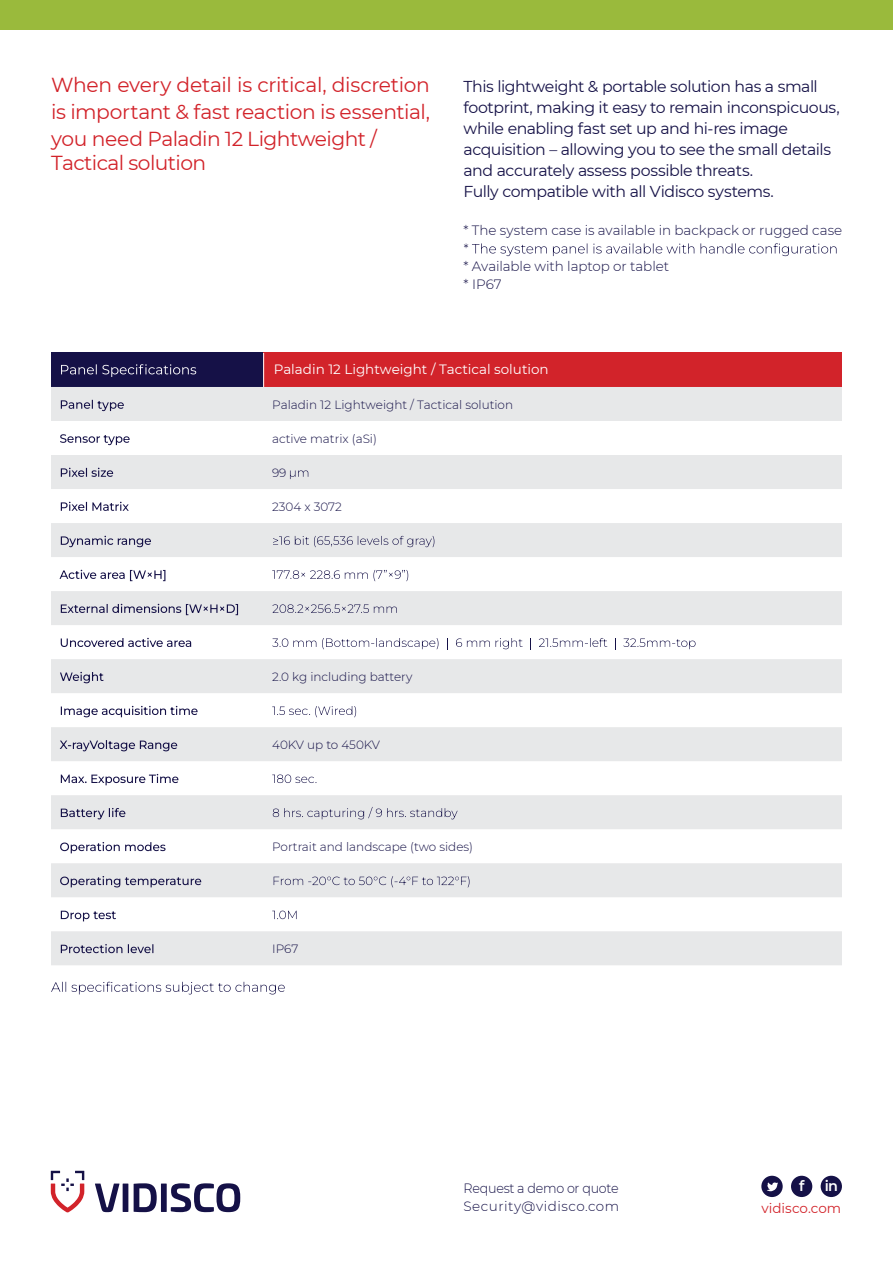
<style>
.page{position:relative;width:893px;height:1263px;background:#fff}
.page>*{position:absolute;margin:0;border:0;box-sizing:border-box;transform-origin:0 0}
.t1{font:20.25px/27px "Montserrat";letter-spacing:-.03em;color:#d2232a;text-align:justify}
.t2{font:15.75px/21px "Montserrat";letter-spacing:-.03em;color:#151147}
.t3{font:600 14.4px "Montserrat";color:#fff}
.t4{font:300 13.5px/18px "Montserrat";color:#151147}
.t5{font:300 13.5px/18px "Montserrat";letter-spacing:.03em;color:#151147;scale:.94 1}
.t6{font:13.5px "Montserrat";color:#fff}
.t7{font:13.5px "Montserrat";color:#d2232a}
.t8{font:300 12px "Montserrat";color:#151147}
</style>
<div class="page">
<div style="left:0;top:0;width:893px;height:30px;background:#9aba3c"></div>
<svg style="left:95px;top:1183px;width:25px;height:29px"></svg>
<div style="left:123px;top:1183px;width:5px;height:29px;background:#151147"></div>
<svg style="left:134px;top:1183px;width:23px;height:29px"></svg>
<div style="left:161px;top:1183px;width:6px;height:29px;background:#151147"></div>
<svg style="left:171px;top:1183px;width:69px;height:29px"></svg>
<svg style="left:51px;top:1171px;width:33px;height:41px"></svg>
<svg style="left:464px;top:243px;width:373px;height:13px"></svg>
<svg style="left:51px;top:982px;width:234px;height:12px"></svg>
<div style="left:51px;top:353px;width:213px;height:34px;background:#151147"></div>
<div style="left:264px;top:353px;width:578px;height:34px;background:#d2232a"></div>
<svg style="left:51px;top:387px;width:791px;height:578px;fill:#e7e8e9"></svg>
<hr style="left:263px;top:353px;width:1px;height:34px;background:#fff">
<svg style="left:61px;top:400px;width:63px;height:11px"></svg>
<svg style="left:60px;top:434px;width:70px;height:11px"></svg>
<svg style="left:61px;top:468px;width:52px;height:9px"></svg>
<svg style="left:290px;top:470px;width:18px;height:9px"></svg>
<svg style="left:61px;top:502px;width:68px;height:9px"></svg>
<svg style="left:61px;top:536px;width:90px;height:11px"></svg>
<svg style="left:273px;top:536px;width:161px;height:11px;background:#c9cad2"></svg>
<svg style="left:60px;top:570px;width:105px;height:11px"></svg>
<svg style="left:272px;top:570px;width:136px;height:11px"></svg>
<svg style="left:61px;top:604px;width:177px;height:11px;background:#b6b5c3"></svg>
<svg style="left:272px;top:604px;width:125px;height:9px"></svg>
<svg style="left:61px;top:638px;width:130px;height:9px"></svg>
<svg style="left:272px;top:638px;width:166px;height:11px"></svg>
<svg style="left:456px;top:638px;width:67px;height:11px"></svg>
<svg style="left:539px;top:638px;width:68px;height:9px"></svg>
<svg style="left:623px;top:638px;width:73px;height:11px"></svg>
<svg style="left:60px;top:672px;width:44px;height:11px"></svg>
<svg style="left:61px;top:706px;width:137px;height:11px"></svg>
<svg style="left:272px;top:706px;width:84px;height:11px"></svg>
<svg style="left:60px;top:740px;width:117px;height:11px"></svg>
<svg style="left:61px;top:774px;width:117px;height:11px"></svg>
<svg style="left:272px;top:774px;width:44px;height:9px"></svg>
<svg style="left:61px;top:808px;width:64px;height:11px"></svg>
<svg style="left:273px;top:807px;width:185px;height:12px;background:#cecfd6"></svg>
<svg style="left:60px;top:842px;width:106px;height:11px"></svg>
<svg style="left:60px;top:876px;width:141px;height:11px;background:#b4b4c2"></svg>
<svg style="left:274px;top:876px;width:195px;height:11px;background:#cfcfd6"></svg>
<svg style="left:61px;top:911px;width:55px;height:10px"></svg>
<svg style="left:272px;top:911px;width:25px;height:8px"></svg>
<svg style="left:61px;top:944px;width:92px;height:9px"></svg>
<svg style="left:61px;top:364px;width:135px;height:13px"></svg>
<div style="left:791px;top:1176px;width:21px;height:21px;background:#151147;border-radius:50%"></div>
<div style="left:821px;top:1176px;width:21px;height:21px;background:#151147;border-radius:50%"></div>
<div style="left:761px;top:1176px;width:22px;height:21px;background:#151147;border-radius:50%"></div>
<svg style="left:767px;top:1182px;width:11px;height:9px"></svg>
<p class="t1" style="left:51px;top:70px;width:380px">When every detail is critical, discretion is important &amp; fast reaction is essential, you need Paladin 12 Lightweight /</p>
<p class="t1" style="left:51px;top:149px;width:157px">Tactical solution</p>
<p class="t2" style="left:463px;top:75px;width:378px">This lightweight &amp; portable solution has a small footprint, making it easy to remain inconspicuous, while enabling fast set up and hi-res image acquisition – allowing you to see the small details and accurately assess possible threats.<br>Fully compatible with all Vidisco systems.</p>
<p class="t4" style="left:463px;top:221px;width:380px">* The system case is available in backpack or rugged case</p>
<p class="t4" style="left:463px;top:257px;width:207px">* Available with laptop or tablet * IP67</p>
<p class="t6" style="left:274px;top:360px;width:277px">Paladin 12 Lightweight / Tactical solution</p>
<p class="t8" style="left:272px;top:396px;width:242px">Paladin 12 Lightweight / Tactical solution</p>
<p class="t8" style="left:272px;top:430px;width:106px">active matrix (aSi)</p>
<p class="t8" style="left:272px;top:464px;width:16px">99</p>
<p class="t8" style="left:272px;top:498px;width:71px">2304 x 3072</p>
<p class="t8" style="left:272px;top:668px;width:142px">2.0 kg including battery</p>
<p class="t8" style="left:272px;top:736px;width:109px">40KV up to 450KV</p>
<p class="t8" style="left:272px;top:839px;width:202px">Portrait and landscape (two sides)</p>
<p class="t8" style="left:272px;top:941px;width:28px">IP67</p>
<p class="t5" style="left:463px;top:1179px;width:167px">Request a demo or quote<br>Security@vidisco.com</p>
<p class="t3" style="left:799px;top:1176px;width:7px">f</p>
<p class="t3" style="left:825px;top:1176px;width:15px">in</p>
<p class="t7" style="left:761px;top:1199px;width:81px">vidisco.com</p>
</div>
